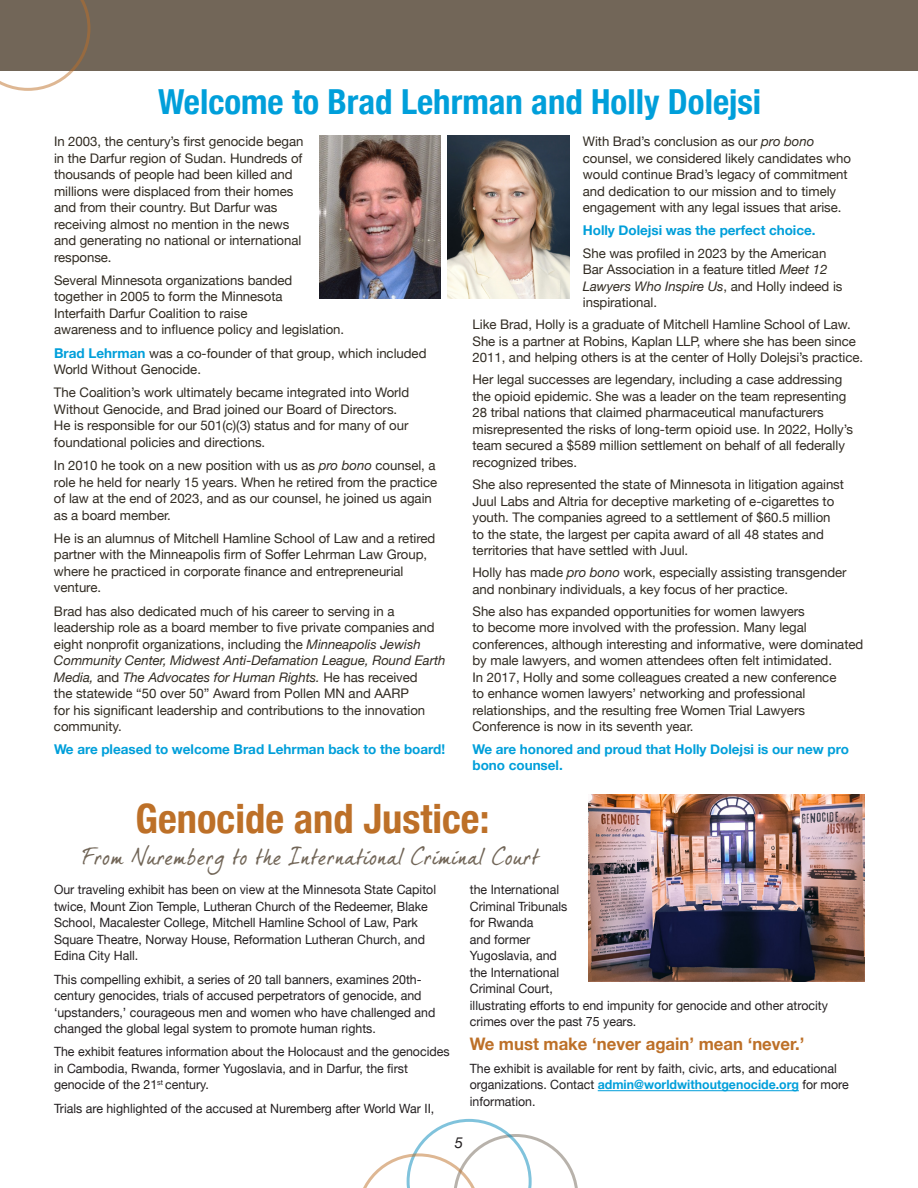
<style>
.page{position:relative;width:918px;height:1188px;background:#fff}
.page>*{position:absolute;margin:0;border:0;box-sizing:border-box;transform-origin:0 0}
.t1{font:700 condensed 40.5px "Helvetica Neue";color:#bd7028}
.t2{font:700 condensed 34.5px "Helvetica Neue";color:#009fda}
.t3{font:22.5px "Dear Joe 5 CASUAL";letter-spacing:-.025em;color:#726658}
.t4{font:700 17.25px "Helvetica Neue";color:#bd7028}
.t5{font:italic 15px "Helvetica Neue";color:#231f20}
.t6{font:700 13.5px/16.5px "Helvetica Neue";letter-spacing:-.005em;color:#009fda}
.t7{font:13.2px/16.5px "Helvetica Neue";letter-spacing:-.005em;color:#312b22}
.t8{font:12.75px/16.5px "Helvetica Neue";color:#231f20}
.s1{font-weight:700;font-size:13.5px;color:#009fda}
.s2{font-style:italic}
.s3{font-weight:700;color:#009fda}
</style>
<div class="page">
<div style="left:0;top:0;width:918px;height:70px;background:#726658"></div>
<svg style="left:363px;top:1119px;width:215px;height:69px"></svg>
<svg style="left:0;top:0;width:90px;height:91px"></svg>
<img style="left:448px;top:135px;width:121px;height:163px">
<img style="left:319px;top:135px;width:122px;height:163px">
<hr style="left:598px;top:1090px;width:201px;height:1px;background:#009fda">
<img style="left:588px;top:794px;width:277px;height:188px">
<h2 class="t2" style="left:158px;top:73px;width:605px">Welcome to Brad Lehrman and Holly Dolejsi</h2>
<p class="t7" style="left:54px;top:134px;width:251px">In 2003, the century’s first genocide began in the Darfur region of Sudan. Hundreds of thousands of people had been killed and millions were displaced from their homes and from their country. But Darfur was receiving almost no mention in the news and generating no national or international response.</p>
<p class="t7" style="left:54px;top:273px;width:292px">Several Minnesota organizations banded together in 2005 to form the Minnesota<br>Interfaith Darfur Coalition to raise<br>awareness and to influence policy and legislation.</p>
<p class="t7" style="left:54px;top:346px;width:374px"><span class="s1">Brad Lehrman</span> was a co-founder of that group, which included<br>World Without Genocide.</p>
<p class="t7" style="left:54px;top:385px;width:357px">The Coalition’s work ultimately became integrated into World Without Genocide, and Brad joined our Board of Directors.<br>He is responsible for our 501(c)(3) status and for many of our foundational policies and directions.</p>
<p class="t7" style="left:54px;top:458px;width:385px">In 2010 he took on a new position with us as <span class="s2">pro bono</span> counsel, a role he held for nearly 15 years. When he retired from the practice of law at the end of 2023, and as our counsel, he joined us again as a board member.</p>
<p class="t7" style="left:54px;top:531px;width:383px">He is an alumnus of Mitchell Hamline School of Law and a retired partner with the Minneapolis firm of Soffer Lehrman Law Group, where he practiced in corporate finance and entrepreneurial venture.</p>
<p class="t7" style="left:54px;top:603px;width:393px">Brad has also dedicated much of his career to serving in a leadership role as a board member to five private companies and eight nonprofit organizations, including the <span class="s2">Minneapolis Jewish Community Center, Midwest Anti-Defamation League, Round Earth Media,</span> and <span class="s2">The Advocates for Human Rights.</span> He has received<br>the statewide “50 over 50” Award from Pollen MN and AARP<br>for his significant leadership and contributions to the innovation community.</p>
<p class="t6" style="left:54px;top:742px;width:393px">We are pleased to welcome Brad Lehrman back to the board!</p>
<p class="t7" style="left:583px;top:134px;width:270px">With Brad’s conclusion as our <span class="s2">pro bono </span>counsel, we considered likely candidates who would continue Brad’s legacy of commitment and dedication to our mission and to timely engagement with any legal issues that arise.</p>
<p class="t6" style="left:583px;top:223px;width:234px">Holly Dolejsi was the perfect choice.</p>
<p class="t7" style="left:583px;top:245px;width:261px">She was profiled in 2023 by the American Bar Association in a feature titled <span class="s2">Meet 12<br>Lawyers Who Inspire Us</span>, and Holly indeed is inspirational.</p>
<p class="t7" style="left:472px;top:317px;width:392px">Like Brad, Holly is a graduate of Mitchell Hamline School of Law.<br>She is a partner at Robins, Kaplan LLP, where she has been since<br>2011, and helping others is at the center of Holly Dolejsi’s practice.</p>
<p class="t7" style="left:472px;top:372px;width:382px">Her legal successes are legendary, including a case addressing the opioid epidemic. She was a leader on the team representing 28 tribal nations that claimed pharmaceutical manufacturers misrepresented the risks of long-term opioid use. In 2022, Holly’s team secured a $589 million settlement on behalf of all federally recognized tribes.</p>
<p class="t7" style="left:472px;top:477px;width:373px">She also represented the state of Minnesota in litigation against Juul Labs and Altria for deceptive marketing of e-cigarettes to youth. The companies agreed to a settlement of $60.5 million to the state, the largest per capita award of all 48 states and territories that have settled with Juul.</p>
<p class="t7" style="left:472px;top:565px;width:376px">Holly has made <span class="s2">pro bono</span> work, especially assisting transgender and nonbinary individuals, a key focus of her practice.</p>
<p class="t7" style="left:472px;top:604px;width:392px">She also has expanded opportunities for women lawyers<br>to become more involved with the profession. Many legal conferences, although interesting and informative, were dominated by male lawyers, and women attendees often felt intimidated.<br>In 2017, Holly and some colleagues created a new conference<br>to enhance women lawyers’ networking and professional relationships, and the resulting free Women Trial Lawyers Conference is now in its seventh year.</p>
<p class="t6" style="left:472px;top:741px;width:378px">We are honored and proud that Holly Dolejsi is our new pro bono counsel.</p>
<h1 class="t1" style="left:136px;top:784px;width:355px">Genocide and Justice:</h1>
<h3 class="t3" style="left:82px;top:843px;width:459px">From Nuremberg to the International Criminal Court</h3>
<p class="t8" style="left:54px;top:882px;width:384px">Our traveling exhibit has been on view at the Minnesota State Capitol twice, Mount Zion Temple, Lutheran Church of the Redeemer, Blake School, Macalester College, Mitchell Hamline School of Law, Park Square Theatre, Norway House, Reformation Lutheran Church, and Edina City Hall.</p>
<p class="t8" style="left:54px;top:972px;width:383px">This compelling exhibit, a series of 20 tall banners, examines 20th&shy;century genocides, trials of accused perpetrators of genocide, and ‘upstanders,’ courageous men and women who have challenged and changed the global legal system to promote human rights.</p>
<p class="t8" style="left:54px;top:1044px;width:397px">The exhibit features information about the Holocaust and the genocides in Cambodia, Rwanda, former Yugoslavia, and in Darfur, the first genocide of the 21<sup>st</sup> century.</p>
<p class="t8" style="left:54px;top:1101px;width:382px">Trials are highlighted of the accused at Nuremberg after World War II,</p>
<p class="t8" style="left:470px;top:882px;width:360px">the International<br>Criminal Tribunals<br>for Rwanda<br>and former<br>Yugoslavia, and<br>the International<br>Criminal Court,<br>illustrating efforts to end impunity for genocide and other atrocity crimes over the past 75 years.</p>
<h3 class="t4" style="left:470px;top:1030px;width:336px">We must make ‘never again’ mean ‘never.’</h3>
<p class="t8" style="left:470px;top:1061px;width:381px">The exhibit is available for rent by faith, civic, arts, and educational organizations. Contact <span class="s3">admin@worldwithoutgenocide.org</span> for more information.</p>
<p class="t5" style="left:455px;top:1132px;width:10px">5</p>
</div>
